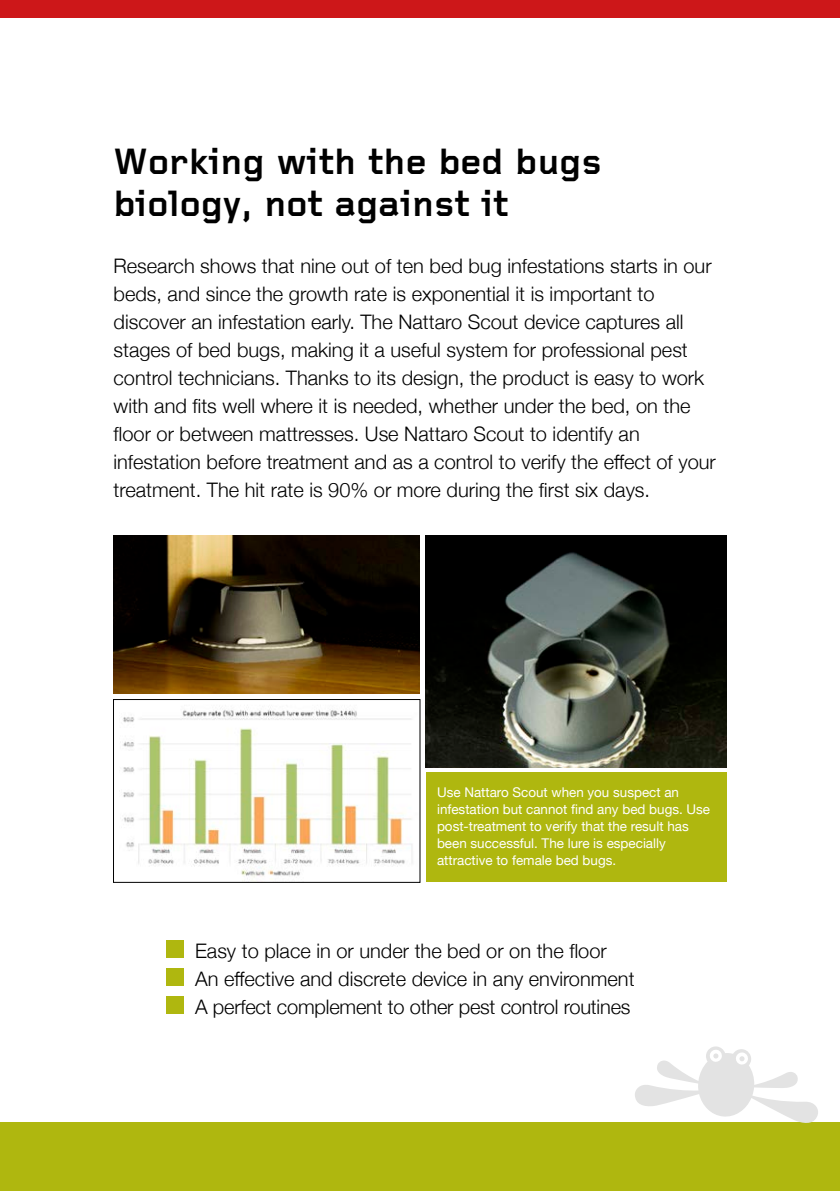
<style>
.page{position:relative;width:840px;height:1191px;background:#fff}
.page>*{position:absolute;margin:0;border:0;box-sizing:border-box;transform-origin:0 0}
.t1{font:700 38px/42px "Foundry Gridnik";color:#000}
.t2{font:300 20px/28px "Helvetica Neue";color:#000}
.t3{font:13.4px/17px "Helvetica Neue";color:#fff}
</style>
<div class="page">
<div style="left:0;top:1123px;width:839px;height:68px;background:#afb70f"></div>
<div style="left:0;top:0;width:839px;height:17px;background:#cd1719"></div>
<div style="left:167px;top:941px;width:17px;height:17px;background:#afb70f"></div>
<div style="left:167px;top:969px;width:17px;height:17px;background:#afb70f"></div>
<div style="left:167px;top:997px;width:17px;height:17px;background:#afb70f"></div>
<img style="left:425px;top:535px;width:301px;height:232px">
<svg style="left:634px;top:1046px;width:184px;height:77px"></svg>
<div style="left:425px;top:772px;width:301px;height:110px;background:#afb70f"></div>
<img style="left:123px;top:708px;width:290px;height:172px">
<div style="left:113px;top:699px;width:307px;height:183px;border:1px solid #000"></div>
<img style="left:113px;top:535px;width:306px;height:158px">
<h1 class="t1" style="left:113px;top:142px;width:489px">Working with the bed bugs biology, not against it</h1>
<p class="t2" style="left:113px;top:250px;width:603px">Research shows that nine out of ten bed bug infestations starts in our beds, and since the growth rate is exponential it is important to discover an infestation early. The Nattaro Scout device captures all stages of bed bugs, making it a useful system for professional pest control technicians. Thanks to its design, the product is easy to work with and fits well where it is needed, whether under the bed, on the floor or between mattresses. Use Nattaro Scout to identify an infestation before treatment and as a control to verify the effect of your treatment. The hit rate is 90% or more during the first six days.</p>
<p class="t3" style="left:437px;top:784px;width:274px">Use Nattaro Scout when you suspect an infestation but cannot find any bed bugs. Use post-treatment to verify that the result has been successful. The lure is especially attractive to female bed bugs.</p>
<p class="t2" style="left:195px;top:935px;width:441px">Easy to place in or under the bed or on the floor<br>An effective and discrete device in any environment<br>A perfect complement to other pest control routines</p>
</div>
